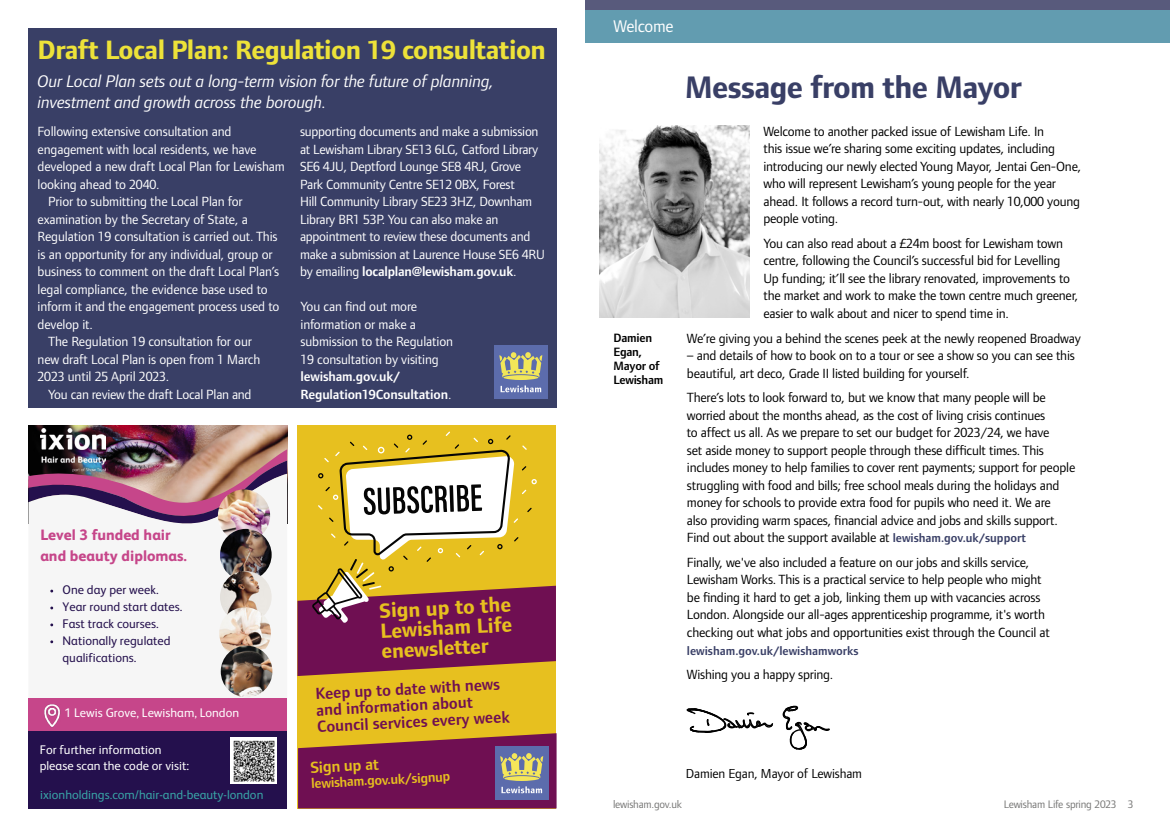
<style>
.page{position:relative;width:1170px;height:830px;background:#fff}
.page>*{position:absolute;margin:0;border:0;box-sizing:border-box;transform-origin:0 0}
._03_Subhead{font:700 32.25px "Foundry Form Sans";letter-spacing:-.02em;color:#393f66}
.t1{font:700 27.5px "Foundry Form Sans";letter-spacing:-.02em;color:#ede239}
.t2{font:700 21.25px/20.1px "Foundry Form Sans";color:#e7c01f;text-align:justify}
.t3{font:italic 17.5px/21.2px "Foundry Form Sans";letter-spacing:-.01em;color:#fff}
._07_Strapline_H{font:17.5px "Foundry Form Sans";letter-spacing:-.015em;color:#fff}
.t4{font:600 16.5px/16.5px "Foundry Form Sans";color:#6f0f52}
.t5{font:600 16.5px "Foundry Form Sans";color:#e7c01f}
.t6{font:800 15px/20.6px "FS Albert W05";color:#c6468a}
.t7{font:600 14.25px "Foundry Form Sans";color:#e7c01f}
._01_Welcome_text{font:13.75px/17.5px "Foundry Form Sans";letter-spacing:-.015em;color:#000}
.t8{font:13.75px/17.5px "Foundry Form Sans";letter-spacing:-.01em;color:#fff}
.msolistparagraphcxsp{font:13.5px "Foundry Form Sans";letter-spacing:-.01em;color:#000}
.t9{font:12.5px/16.9px "FS Albert W05";color:#24104d}
.t10{font:12.5px/16.9px "FS Albert W05";color:#fff}
.t11{font:12.5px "FS Albert W05";color:#38a4a6}
._01_Welcome_text-2{font:600 12.5px "Foundry Form Sans";color:#393f66}
.msolistparagraphcxsp-2{font:600 12.5px/13.8px "Foundry Form Sans";letter-spacing:-.02em;color:#000}
._08_Footer_P{font:11.25px "Foundry Form Sans";letter-spacing:-.02em;color:#767675}
.s1{font-weight:600}
.s2{font-weight:600;font-size:12.5px;color:#393f66}
</style>
<div class="page">
<div style="left:28px;top:28px;width:528px;height:380px;background:#393f66"></div>
<div style="left:585px;top:10px;width:584px;height:33px;background:#629cb0"></div>
<div style="left:585px;top:0;width:584px;height:10px;background:#585a7c"></div>
<svg style="left:782px;top:705px;width:48px;height:44px"></svg>
<svg style="left:686px;top:708px;width:87px;height:24px"></svg>
<img style="left:599px;top:125px;width:150px;height:192px">
<div style="left:494px;top:345px;width:53px;height:54px;background:#5c6cac"></div>
<svg style="left:499px;top:352px;width:43px;height:40px"></svg>
<img style="left:28px;top:425px;width:259px;height:24px">
<img style="left:28px;top:449px;width:259px;height:24px">
<svg style="left:28px;top:473px;width:259px;height:225px;fill:#f6f6f6"></svg>
<img style="left:40px;top:428px;width:65px;height:43px">
<img style="left:218px;top:489px;width:52px;height:52px;border-radius:26px">
<img style="left:220px;top:528px;width:51px;height:52px;border-radius:26px">
<img style="left:220px;top:571px;width:51px;height:51px;border-radius:26px">
<img style="left:219px;top:607px;width:52px;height:51px;border-radius:26px">
<img style="left:221px;top:645px;width:51px;height:52px;border-radius:26px">
<div style="left:28px;top:731px;width:259px;height:77px;background:#24104d"></div>
<div style="left:230px;top:737px;width:47px;height:46px;background:#fff"></div>
<img style="left:233px;top:740px;width:42px;height:42px">
<div style="left:28px;top:698px;width:259px;height:33px;background:#c6468a"></div>
<img style="left:44px;top:704px;width:16px;height:23px">
<div style="left:297px;top:425px;width:259px;height:383px;background:#e7c01f"></div>
<svg style="left:298px;top:733px;width:258px;height:75px;background:#7e3457"></svg>
<svg style="left:297px;top:431px;width:259px;height:244px"></svg>
<p class="t1" style="left:38px;top:34px;width:509px">Draft Local Plan: Regulation 19 consultation</p>
<p class="t3" style="left:38px;top:70px;width:458px">Our Local Plan sets out a long-term vision for the future of planning, investment and growth across the borough.</p>
<p class="t8" style="left:38px;top:123px;width:249px">Following extensive consultation and engagement with local residents, we have developed a new draft Local Plan for Lewisham looking ahead to 2040.</p>
<p class="t8" style="left:38px;top:193px;width:243px;text-indent:11px">Prior to submitting the Local Plan for examination by the Secretary of State, a Regulation 19 consultation is carried out. This is an opportunity for any individual, group or business to comment on the draft Local Plan’s legal compliance, the evidence base used to inform it and the engagement process used to develop it.</p>
<p class="t8" style="left:38px;top:333px;width:224px;text-indent:11px">The Regulation 19 consultation for our new draft Local Plan is open from 1 March<br>2023 until 25 April 2023.</p>
<p class="t8" style="left:48px;top:385px;width:205px">You can review the draft Local Plan and</p>
<p class="t8" style="left:300px;top:123px;width:246px">supporting documents and make a submission at Lewisham Library SE13 6LG, Catford Library SE6 4JU, Deptford Lounge SE8 4RJ, Grove Park Community Centre SE12 0BX, Forest<br>Hill Community Library SE23 3HZ, Downham Library BR1 53P. You can also make an appointment to review these documents and make a submission at Laurence House SE6 4RU by emailing <span class="s1">localplan@lewisham.gov.uk</span>.</p>
<p class="t8" style="left:300px;top:297px;width:154px">You can find out more information or make a submission to the Regulation<br>19 consultation by visiting <span class="s1">lewisham.gov.uk/<br>Regulation19Consultation</span>.</p>
<p class="t6" style="left:40px;top:523px;width:148px">Level 3 funded hair and beauty diplomas.</p>
<p class="t9" style="left:63px;top:580px;width:121px">One day per week.<br>Year round start dates.<br>Fast track courses.<br>Nationally regulated qualifications.</p>
<p class="t10" style="left:64px;top:702px;width:176px">1 Lewis Grove, Lewisham, London</p>
<p class="t10" style="left:40px;top:739px;width:151px">For further information please scan the code or visit:</p>
<p class="t11" style="left:40px;top:785px;width:225px">ixionholdings.com/hair-and-beauty-london</p>
<h1 class="t2" style="left:379px;top:600px;width:133px;rotate:-3deg">Sign up to the Lewisham Life enewsletter</h1>
<h1 class="t4" style="left:315px;top:685px;width:194px;rotate:-3deg">Keep up to date with news and information about<br>Council services every week</h1>
<h1 class="t5" style="left:310px;top:757px;width:70px;rotate:-3deg">Sign up at</h1>
<h1 class="t7" style="left:311px;top:775px;width:140px;rotate:-3deg">lewisham.gov.uk/signup</h1>
<p class="_07_Strapline_H" style="left:613px;top:16px;width:62px">Welcome</p>
<p class="msolistparagraphcxsp-2" style="left:613px;top:331px;width:51px">Damien<br>Egan,<br>Mayor of<br>Lewisham</p>
<p class="_03_Subhead" style="left:685px;top:69px;width:338px">Message from the Mayor</p>
<p class="_01_Welcome_text" style="left:763px;top:122px;width:319px">Welcome to another packed issue of Lewisham Life. In<br>this issue we’re sharing some exciting updates, including introducing our newly elected Young Mayor, Jentai Gen-One, who will represent Lewisham’s young people for the year ahead. It follows a record turn-out, with nearly 10,000 young people voting.</p>
<p class="_01_Welcome_text" style="left:763px;top:234px;width:316px">You can also read about a £24m boost for Lewisham town centre, following the Council’s successful bid for Levelling Up funding; it’ll see the library renovated, improvements to the market and work to make the town centre much greener, easier to walk about and nicer to spend time in.</p>
<p class="_01_Welcome_text" style="left:687px;top:329px;width:395px">We’re giving you a behind the scenes peek at the newly reopened Broadway</p>
<p class="_01_Welcome_text" style="left:687px;top:346px;width:389px">– and details of how to book on to a tour or see a show so you can see this beautiful, art deco, Grade II listed building for yourself.</p>
<p class="_01_Welcome_text" style="left:687px;top:388px;width:390px">There’s lots to look forward to, but we know that many people will be worried about the months ahead, as the cost of living crisis continues<br>to affect us all. As we prepare to set our budget for 2023/24, we have<br>set aside money to support people through these difficult times. This includes money to help families to cover rent payments; support for people struggling with food and bills; free school meals during the holidays and money for schools to provide extra food for pupils who need it. We are<br>also providing warm spaces, financial advice and jobs and skills support.<br>Find out about the support available at <span class="s2">lewisham.gov.uk/support</span></p>
<p class="_01_Welcome_text" style="left:687px;top:553px;width:364px">Finally, we've also included a feature on our jobs and skills service, Lewisham Works. This is a practical service to help people who might be finding it hard to get a job, linking them up with vacancies across London. Alongside our all-ages apprenticeship programme, it's worth checking out what jobs and opportunities exist through the Council at</p>
<p class="_01_Welcome_text-2" style="left:687px;top:643px;width:173px">lewisham.gov.uk/lewishamworks</p>
<p class="_01_Welcome_text" style="left:687px;top:665px;width:148px">Wishing you a happy spring.</p>
<p class="msolistparagraphcxsp" style="left:685px;top:765px;width:178px">Damien Egan, Mayor of Lewisham</p>
<p class="_08_Footer_P" style="left:613px;top:797px;width:71px">lewisham.gov.uk</p>
<p class="_08_Footer_P" style="left:1003px;top:797px;width:131px">Lewisham Life spring 2023 3</p>
</div>
